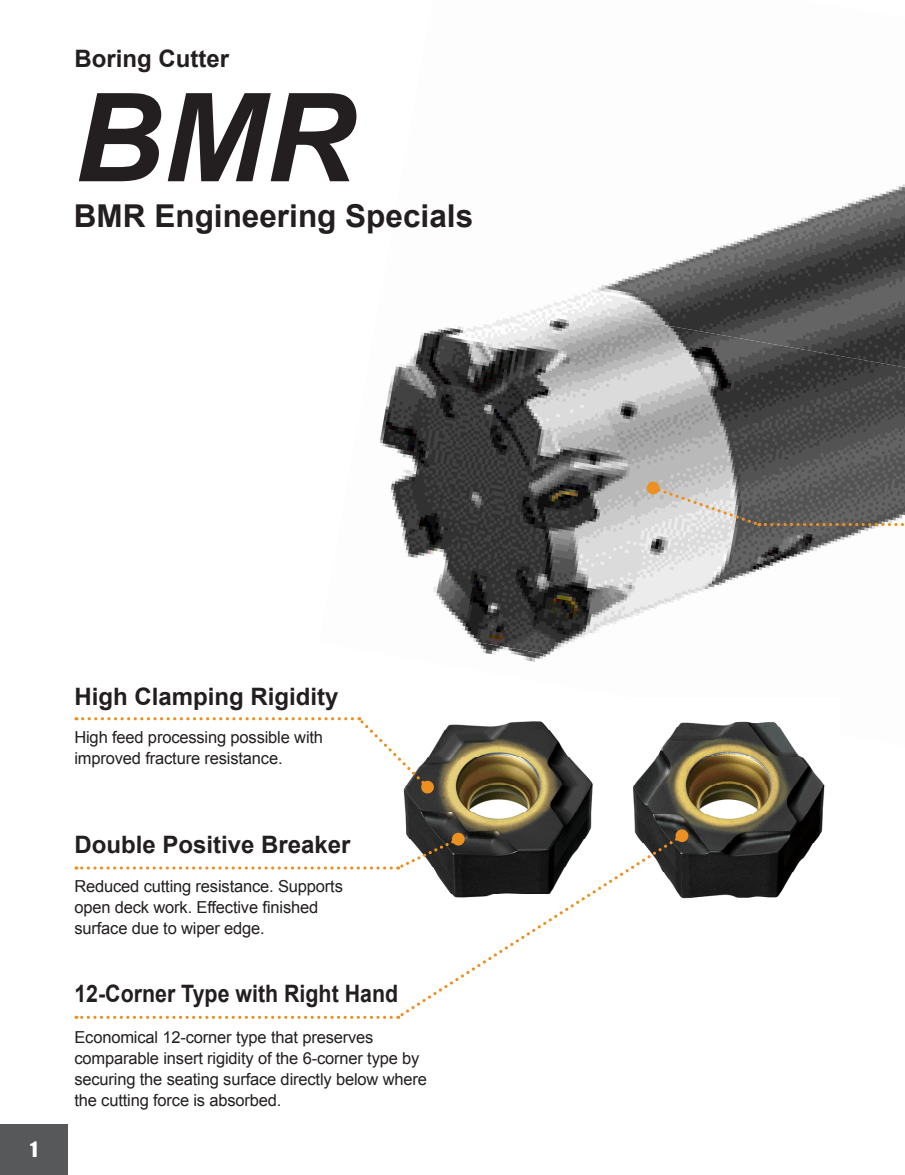
<style>
.page{position:relative;width:905px;height:1175px;background:#fff}
.page>*{position:absolute;margin:0;border:0;box-sizing:border-box;transform-origin:0 0}
.t1{font:italic 700 123px "Arial";color:#231f20}
.Arial_B_21pt_Standar{font:700 31.5px "Arial";color:#231f20}
.Arial_B_16pt_Standar{font:700 24px "Arial";color:#231f20}
.Arial_B_16pt_Standar-2{font:700 24px "Arial";color:#231f20;scale:.89 1}
.TOOLS_NEWS_Title_Ari{font:700 24px "Arial";color:#231f20}
.t2{font:19.5px "Impact";color:#fff}
.Arial_R_11pt_Standar{font:16.5px/21px "Arial";letter-spacing:-.01em;color:#231f20}
</style>
<div class="page">
<img style="left:633px;top:184px;width:271px;height:91px">
<img style="left:379px;top:275px;width:525px;height:340px">
<img style="left:453px;top:615px;width:186px;height:47px">
<img style="left:403px;top:721px;width:190px;height:113px">
<img style="left:633px;top:721px;width:192px;height:178px">
<div style="left:0;top:1123px;width:68px;height:51px;background:#57585a"></div>
<svg style="left:76px;top:717px;width:352px;height:71px"></svg>
<div style="left:421px;top:780px;width:13px;height:13px;background:#ec9121;border-radius:50%"></div>
<svg style="left:396px;top:834px;width:285px;height:185px"></svg>
<svg style="left:76px;top:1015px;width:315px;height:4px"></svg>
<div style="left:675px;top:829px;width:13px;height:13px;background:#ec9121;border-radius:50%"></div>
<svg style="left:653px;top:486px;width:252px;height:41px;background:#8a8784"></svg>
<div style="left:646px;top:481px;width:13px;height:13px;background:#ec9121;border-radius:50%"></div>
<svg style="left:76px;top:837px;width:383px;height:34px"></svg>
<div style="left:452px;top:832px;width:12px;height:13px;background:#ec9121;border-radius:50%"></div>
<p class="TOOLS_NEWS_Title_Ari" style="left:74px;top:43px;width:156px">Boring Cutter</p>
<p class="t1" style="left:74px;top:56px;width:282px">BMR</p>
<p class="Arial_B_21pt_Standar" style="left:74px;top:195px;width:401px">BMR Engineering Specials</p>
<p class="t2" style="left:30px;top:1134px;width:9px">1</p>
<p class="Arial_B_16pt_Standar" style="left:74px;top:680px;width:266px">High Clamping Rigidity</p>
<p class="Arial_R_11pt_Standar" style="left:74px;top:726px;width:250px">High feed processing possible with improved fracture resistance.</p>
<p class="Arial_B_16pt_Standar" style="left:74px;top:829px;width:278px">Double Positive Breaker</p>
<p class="Arial_R_11pt_Standar" style="left:74px;top:875px;width:270px">Reduced cutting resistance. Supports open deck work. Effective finished surface due to wiper edge.</p>
<p class="Arial_B_16pt_Standar-2" style="left:74px;top:977px;width:365px">12-Corner Type with Right Hand</p>
<p class="Arial_R_11pt_Standar" style="left:74px;top:1027px;width:354px">Economical 12-corner type that preserves comparable insert rigidity of the 6-corner type by securing the seating surface directly below where the cutting force is absorbed.</p>
</div>
